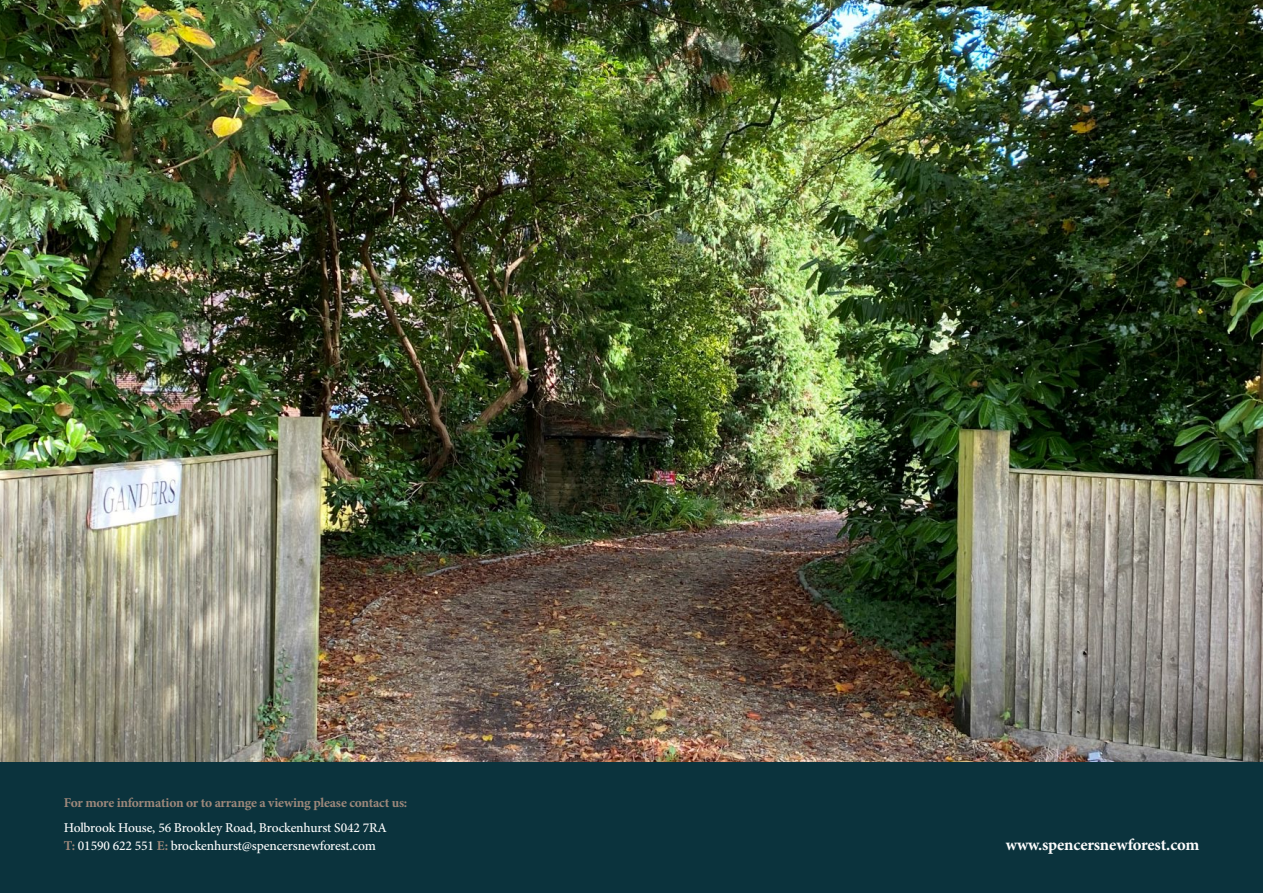
<style>
.page{position:relative;width:1263px;height:893px;background:#fff}
.page>*{position:absolute;margin:0;border:0;box-sizing:border-box;transform-origin:0 0}
.t1{font:700 16.5px "Minion Pro";letter-spacing:-.01em;color:#fefefe}
.t2{font:500 13.5px/18.3px "Minion Pro";letter-spacing:-.01em;color:#fefefe}
.t3{font:700 13.5px "Minion Pro";letter-spacing:-.02em;color:#9e887b}
.s1{font-weight:700;color:#9e887b}
</style>
<div class="page">
<div style="left:0;top:762px;width:1263px;height:131px;background:#0b333d"></div>
<img style="left:0;top:0;width:1262px;height:762px">
<p class="t3" style="left:64px;top:798px;width:345px">For more information or to arrange a viewing please contact us:</p>
<p class="t2" style="left:64px;top:820px;width:324px">Holbrook House, 56 Brookley Road, Brockenhurst S042 7RA<br><span class="s1">T:</span> 01590 622 551 <span class="s1">E:</span> brockenhurst@spencersnewforest.com</p>
<p class="t1" style="left:1006px;top:838px;width:195px">www.spencersnewforest.com</p>
</div>
